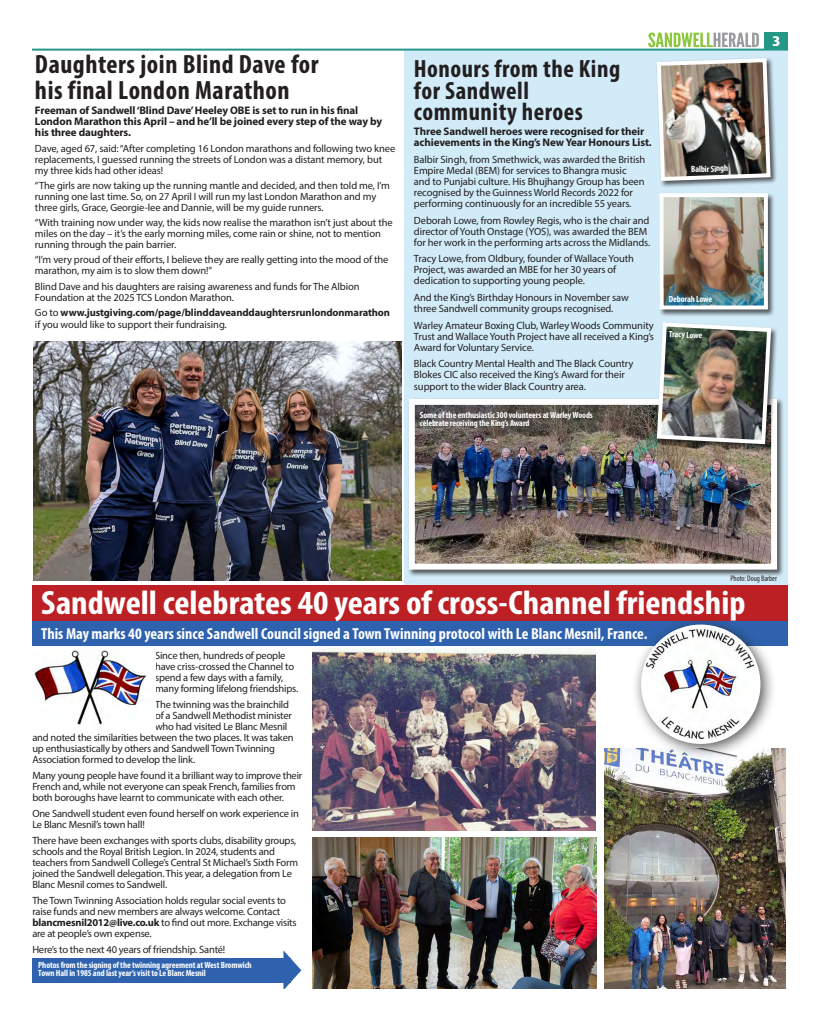
<style>
.page{position:relative;width:820px;height:1021px;background:#fff}
.page>*{position:absolute;margin:0;border:0;box-sizing:border-box;transform-origin:0 0}
.t1{font:700 condensed 33.8px "Myriad Pro";color:#fff;scale:1.06 1}
.t2{font:700 condensed 26.5px/26px "Myriad Pro";letter-spacing:.02em;color:#231f20}
.t3{font:700 condensed 25px/21.2px "Myriad Pro";letter-spacing:.02em;color:#231f20}
.t4{font:700 condensed 16px "Myriad Pro";color:#fff}
.t5{font:700 14px "Dax";color:#fff}
.t6{font:700 11px/11px "Myriad Pro";letter-spacing:-.01em;color:#231f20}
.t7{font:10.5px/11px "Myriad Pro";letter-spacing:-.015em;color:#231f20}
.t8{font:700 10.5px/12px "Myriad Pro";letter-spacing:-.01em;color:#231f20}
.t9{font:700 condensed 9px/8px "Myriad Pro";letter-spacing:-.01em;color:#fff}
.t10{font:condensed 8px "Myriad Pro";letter-spacing:-.01em;color:#231f20}
.s1{font-weight:400}
.s2{font-weight:700}
</style>
<div class="page">
<hr style="left:14px;top:49px;width:774px;height:2px;background:#249786">
<div style="left:763px;top:31px;width:25px;height:18px;background:#249786"></div>
<svg style="left:648px;top:32px;width:110px;height:15px"></svg>
<div style="left:404px;top:51px;width:384px;height:534px;background:#d2ebf8"></div>
<div style="left:32px;top:585px;width:774px;height:36px;background:#bc2024"></div>
<div style="left:32px;top:621px;width:760px;height:24px;background:#2e62ae"></div>
<img style="left:34px;top:342px;width:368px;height:238px">
<img style="left:604px;top:748px;width:181px;height:241px">
<img style="left:313px;top:837px;width:283px;height:152px">
<div style="left:631px;top:615px;width:145px;height:145px;background:#231f20;opacity:.75"></div>
<svg style="left:640px;top:624px;width:120px;height:120px"></svg>
<img style="left:645px;top:629px;width:110px;height:110px">
<img style="left:34px;top:650px;width:113px;height:75px">
<div style="left:655px;top:57px;width:122px;height:131px;background:#231f20;opacity:.75"></div>
<img style="left:655px;top:57px;width:117px;height:126px">
<div style="left:658px;top:192px;width:117px;height:125px;background:#231f20;opacity:.75"></div>
<img style="left:664px;top:198px;width:98px;height:106px">
<div style="left:659px;top:193px;width:108px;height:116px;border:4px solid #fff"></div>
<div style="left:407px;top:397px;width:377px;height:180px;background:#231f20;opacity:.75"></div>
<img style="left:415px;top:406px;width:354px;height:156px">
<div style="left:408px;top:399px;width:368px;height:170px;border:6px solid #fff"></div>
<div style="left:655px;top:321px;width:123px;height:131px;background:#231f20;opacity:.75"></div>
<img style="left:654px;top:321px;width:119px;height:125px">
<img style="left:312px;top:648px;width:283px;height:183px">
<div style="left:32px;top:958px;width:258px;height:24px;background:#2e62ae"></div>
<svg style="left:283px;top:950px;width:18px;height:39px"></svg>
<div style="left:788px;top:0;width:31px;height:1020px;background:#fff"></div>
<div style="left:1px;top:0;width:31px;height:1020px;background:#fff"></div>
<h2 class="t2" style="left:35px;top:51px;width:285px">Daughters join Blind Dave for his final London Marathon</h2>
<p class="t6" style="left:35px;top:105px;width:349px">Freeman of Sandwell ‘Blind Dave’ Heeley OBE is set to run in his final<br>London Marathon this April – and he’ll be joined every step of the way by his three daughters.</p>
<p class="t7" style="left:35px;top:142px;width:362px">Dave, aged 67, said: “After completing 16 London marathons and following two knee replacements, I guessed running the streets of London was a distant memory, but my three kids had other ideas!</p>
<p class="t7" style="left:35px;top:180px;width:356px">“The girls are now taking up the running mantle and decided, and then told me, I’m running one last time. So, on 27 April I will run my last London Marathon and my three girls, Grace, Georgie-lee and Dannie, will be my guide runners.</p>
<p class="t7" style="left:35px;top:217px;width:359px">“With training now under way, the kids now realise the marathon isn’t just about the miles on the day – it’s the early morning miles, come rain or shine, not to mention running through the pain barrier.</p>
<p class="t7" style="left:35px;top:254px;width:355px">“I’m very proud of their efforts, I believe they are really getting into the mood of the marathon, my aim is to slow them down!”</p>
<p class="t7" style="left:35px;top:280px;width:326px">Blind Dave and his daughters are raising awareness and funds for The Albion<br>Foundation at the 2025 TCS London Marathon.</p>
<p class="t8" style="left:35px;top:306px;width:356px"><span class="s1">Go to</span> www.justgiving.com/page/blinddaveanddaughtersrunlondonmarathon <span class="s1">if you would like to support their fundraising.</span></p>
<h3 class="t3" style="left:414px;top:58px;width:208px">Honours from the King for Sandwell community heroes</h3>
<p class="t6" style="left:414px;top:126px;width:239px">Three Sandwell heroes were recognised for their achievements in the King’s New Year Honours List.</p>
<p class="t7" style="left:414px;top:154px;width:233px">Balbir Singh, from Smethwick, was awarded the British Empire Medal (BEM) for services to Bhangra music and to Punjabi culture. His Bhujhangy Group has been recognised by the Guinness World Records 2022 for performing continuously for an incredible 55 years.</p>
<p class="t7" style="left:414px;top:214px;width:238px">Deborah Lowe, from Rowley Regis, who is the chair and director of Youth Onstage (YOS), was awarded the BEM for her work in the performing arts across the Midlands.</p>
<p class="t7" style="left:414px;top:253px;width:221px">Tracy Lowe, from Oldbury, founder of Wallace Youth<br>Project, was awarded an MBE for her 30 years of dedication to supporting young people.</p>
<p class="t7" style="left:414px;top:292px;width:216px">And the King’s Birthday Honours in November saw three Sandwell community groups recognised.</p>
<p class="t7" style="left:414px;top:319px;width:241px;text-align:justify">Warley Amateur Boxing Club, Warley Woods Community Trust and Wallace Youth Project have all received a King’s Award for Voluntary Service.</p>
<p class="t7" style="left:414px;top:358px;width:221px">Black Country Mental Health and The Black Country<br>Blokes CIC also received the King’s Award for their</p>
<p class="t7" style="left:414px;top:381px;width:173px">support to the wider Black Country area.</p>
<p class="t9" style="left:420px;top:411px;width:174px">Some of the enthusiastic 300 volunteers at Warley Woods celebrate receiving the King’s Award</p>
<p class="t9" style="left:690px;top:165px;width:39px;rotate:-2deg">Balbir Singh</p>
<p class="t9" style="left:668px;top:294px;width:45px">Deborah Lowe</p>
<p class="t9" style="left:669px;top:329px;width:35px;rotate:3deg">Tracy Lowe</p>
<h3 class="t5" style="left:772px;top:33px;width:9px">3</h3>
<p class="t10" style="left:730px;top:574px;width:48px">Photo: Doug Barber</p>
<h1 class="t1" style="left:41px;top:581px;width:665px">Sandwell celebrates 40 years of cross-Channel friendship</h1>
<h3 class="t4" style="left:41px;top:624px;width:607px">This May marks 40 years since Sandwell Council signed a Town Twinning protocol with Le Blanc Mesnil, France.</h3>
<p class="t7" style="left:155px;top:650px;width:144px">Since then, hundreds of people have criss-crossed the Channel to spend a few days with a family, many forming lifelong friendships.</p>
<p class="t7" style="left:155px;top:699px;width:135px">The twinning was the brainchild</p>
<p class="t7" style="left:155px;top:710px;width:138px">of a Sandwell Methodist minister</p>
<p class="t7" style="left:155px;top:721px;width:134px">who had visited Le Blanc Mesnil</p>
<p class="t7" style="left:32px;top:732px;width:262px">and noted the similarities between the two places. It was taken</p>
<p class="t7" style="left:32px;top:743px;width:244px">up enthusiastically by others and Sandwell Town Twinning</p>
<p class="t7" style="left:32px;top:754px;width:164px">Association formed to develop the link.</p>
<p class="t7" style="left:32px;top:770px;width:271px">Many young people have found it a brilliant way to improve their<br>French and, while not everyone can speak French, families from both boroughs have learnt to communicate with each other.</p>
<p class="t7" style="left:32px;top:808px;width:268px">One Sandwell student even found herself on work experience in<br>Le Blanc Mesnil’s town hall!</p>
<p class="t7" style="left:32px;top:834px;width:267px">There have been exchanges with sports clubs, disability groups, schools and the Royal British Legion. In 2024, students and teachers from Sandwell College’s Central St Michael’s Sixth Form joined the Sandwell delegation. This year, a delegation from Le Blanc Mesnil comes to Sandwell.</p>
<p class="t7" style="left:32px;top:894px;width:266px">The Town Twinning Association holds regular social events to raise funds and new members are always welcome. Contact <span class="s2">blancmesnil2012@live.co.uk</span> to find out more. Exchange visits are at people’s own expense.</p>
<p class="t7" style="left:32px;top:943px;width:194px">Here’s to the next 40 years of friendship. Santé!</p>
<p class="t9" style="left:38px;top:961px;width:215px">Photos from the signing of the twinning agreement at West Bromwich<br>Town Hall in 1985 and last year’s visit to Le Blanc Mesnil</p>
</div>
